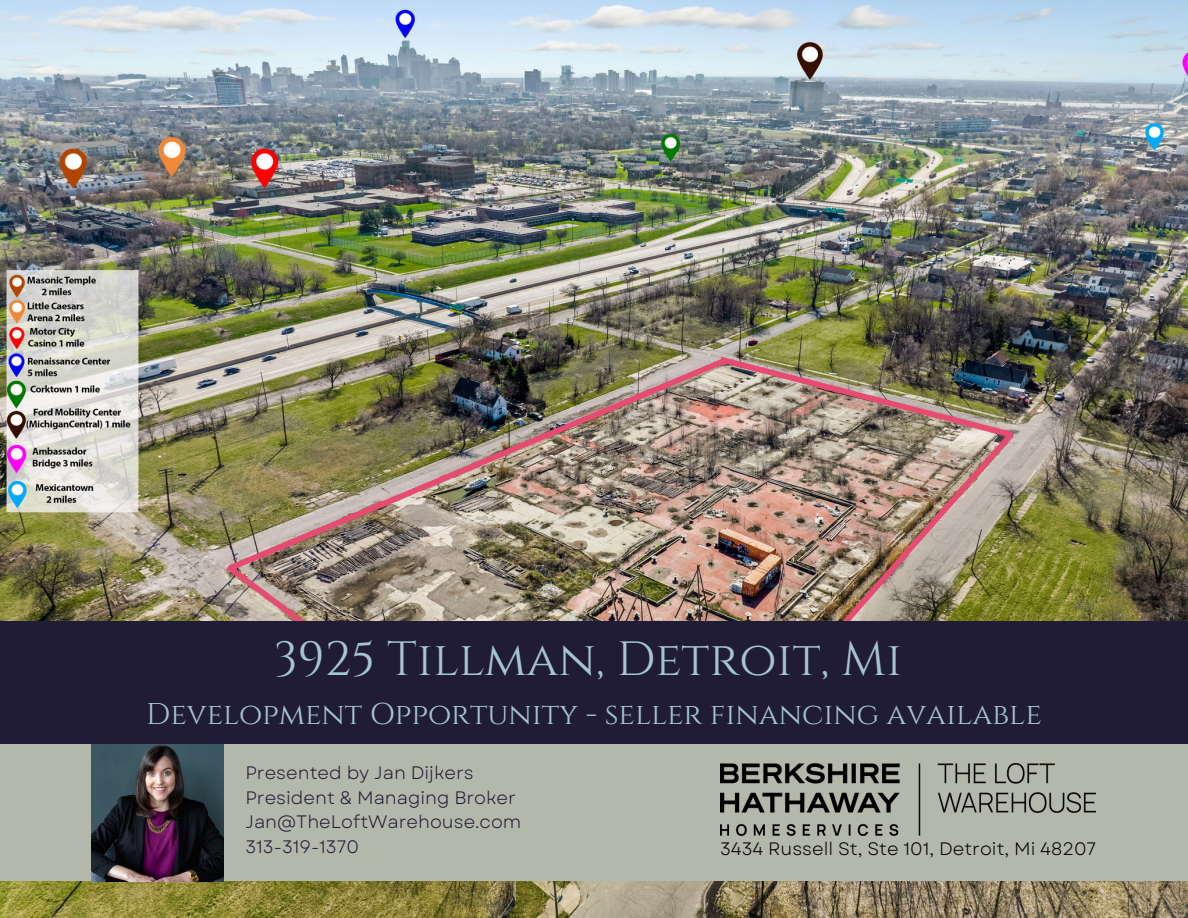
<style>
.page{position:relative;width:1188px;height:918px;background:#fff}
.page>*{position:absolute;margin:0;border:0;box-sizing:border-box;transform-origin:0 0}
.t1{font:48px "Cinzel";color:#a5c4d4}
.t2{font:30px "Cinzel";color:#a5c4d4}
.t3{font:18px "Garet";color:#201c35}
.t4{font:18px "Garet";color:#000}
</style>
<div class="page">
<img style="left:0;top:0;width:1188px;height:918px">
<div style="left:0;top:742px;width:1188px;height:139px;background:#b4b8ab"></div>
<img style="left:92px;top:744px;width:131px;height:137px">
<img style="left:720px;top:764px;width:376px;height:72px">
<img style="left:222px;top:354px;width:509px;height:222px">
<img style="left:804px;top:425px;width:216px;height:196px">
<img style="left:714px;top:353px;width:304px;height:89px">
<svg style="left:220px;top:559px;width:233px;height:62px"></svg>
<div style="left:0;top:621px;width:1188px;height:123px;background:#201c35"></div>
<p class="t1" style="left:274px;top:629px;width:630px">3925 Tillman, Detroit, Mi</p>
<p class="t2" style="left:146px;top:695px;width:897px">Development Opportunity - seller financing available</p>
<p class="t3" style="left:245px;top:760px;width:230px">Presented by Jan Dijkers</p>
<p class="t3" style="left:245px;top:784px;width:272px">President &amp; Managing Broker</p>
<p class="t3" style="left:245px;top:809px;width:278px">Jan@TheLoftWarehouse.com</p>
<p class="t3" style="left:245px;top:834px;width:115px">313-319-1370</p>
<p class="t4" style="left:720px;top:836px;width:378px">3434 Russell St, Ste 101, Detroit, Mi 48207</p>
</div>
